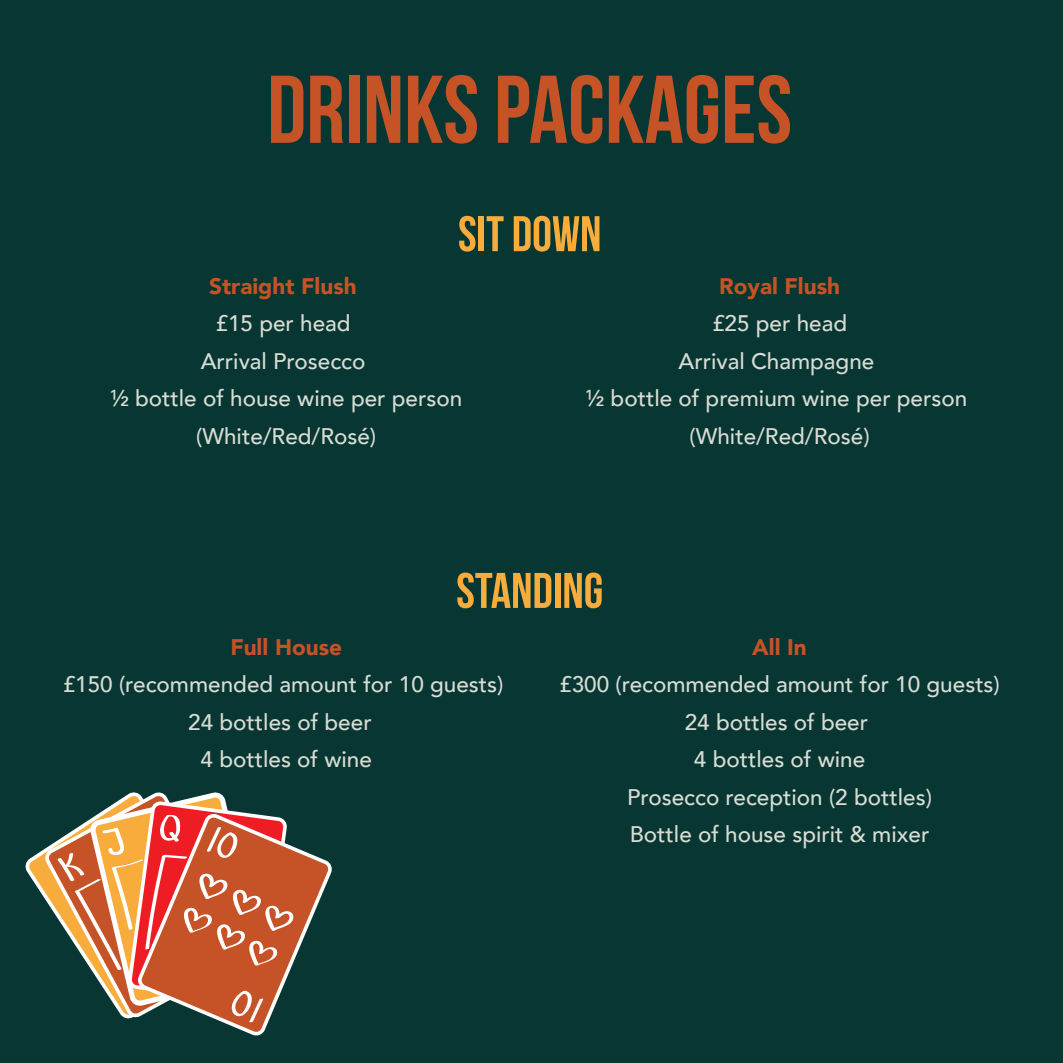
<style>
.page{position:relative;width:1063px;height:1063px;background:#073633}
.page>*{position:absolute;margin:0;border:0;box-sizing:border-box;transform-origin:0 0}
.t1{font:96px "Bebas Neue";color:#c55326}
.t2{font:50px "Bebas Neue";color:#f7ac3b}
.t3{font:500 22.5px/37.5px "Avenir";color:#d8dcd3;text-align:center}
.t4{font:900 22.5px "Avenir";color:#c55326}
</style>
<div class="page">
<svg style="left:25px;top:851px;width:16px;height:42px"></svg>
<svg style="left:41px;top:848px;width:5px;height:53px"></svg>
<svg style="left:46px;top:792px;width:286px;height:244px"></svg>
<h1 class="t1" style="left:267px;top:57px;width:527px">DRINKS PACKAGES</h1>
<h2 class="t2" style="left:458px;top:206px;width:145px">SIT DOWN</h2>
<p class="t4" style="left:209px;top:267px;width:149px">Straight Flush</p>
<p class="t3" style="left:110px;top:304px;width:354px">£15 per head<br>Arrival Prosecco<br>½ bottle of house wine per person (White/Red/Rosé)</p>
<p class="t4" style="left:719px;top:267px;width:122px">Royal Flush</p>
<p class="t3" style="left:586px;top:304px;width:383px">£25 per head<br>Arrival Champagne<br>½ bottle of premium wine per person (White/Red/Rosé)</p>
<h2 class="t2" style="left:456px;top:563px;width:149px">STANDING</h2>
<p class="t4" style="left:230px;top:627px;width:113px">Full House</p>
<p class="t3" style="left:63px;top:664px;width:442px">£150 (recommended amount for 10 guests)<br>24 bottles of beer<br>4 bottles of wine</p>
<p class="t4" style="left:752px;top:628px;width:56px">All In</p>
<p class="t3" style="left:559px;top:664px;width:442px">£300 (recommended amount for 10 guests)<br>24 bottles of beer<br>4 bottles of wine<br>Prosecco reception (2 bottles)<br>Bottle of house spirit &amp; mixer</p>
</div>
